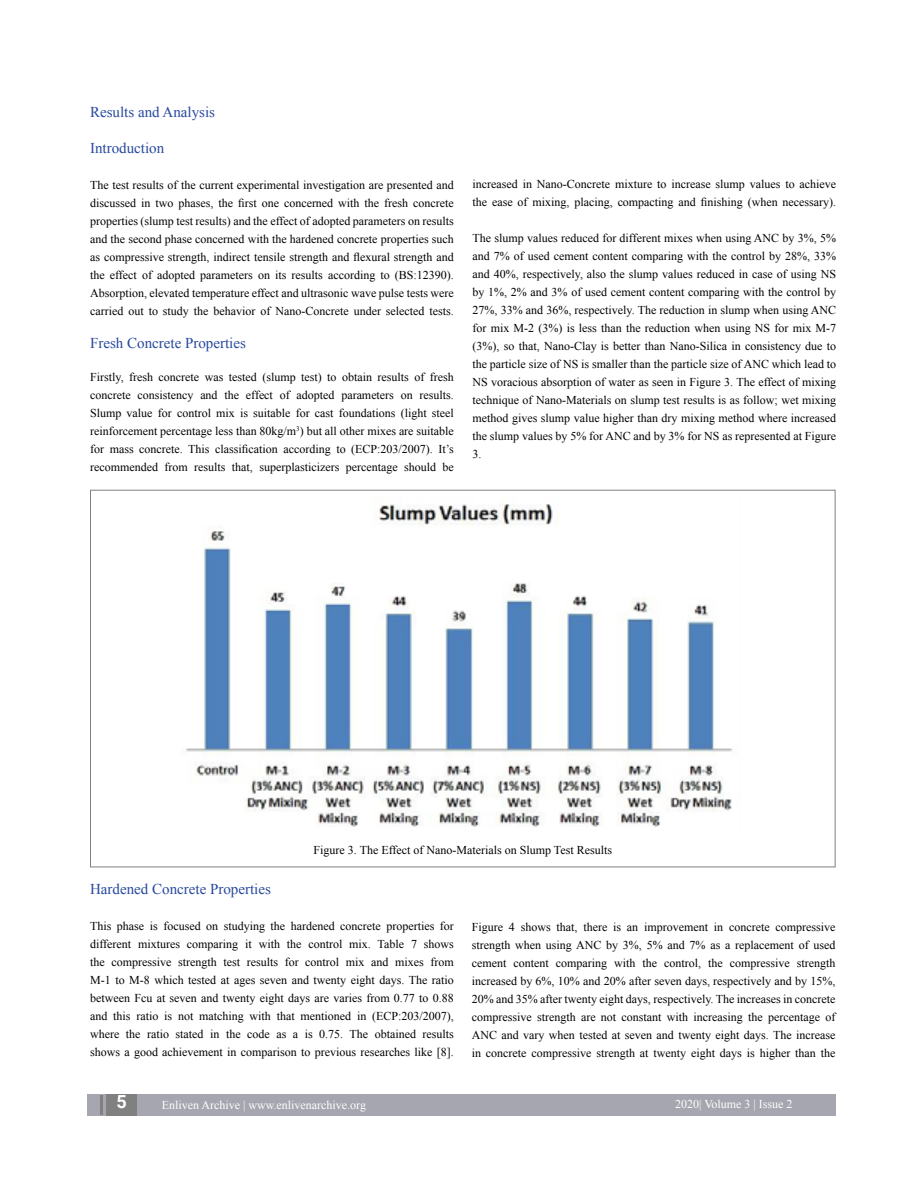
<style>
.page{position:relative;width:918px;height:1185px;background:#fff}
.page>*{position:absolute;margin:0;border:0;box-sizing:border-box;transform-origin:0 0}
.t1{font:700 18px "Roboto";color:#fff}
.t2{font:15px "Times New Roman";color:#27489e}
.t3{font:12px/18px "Times New Roman";color:#000;text-align:justify}
.t4{font:12px "Times New Roman";color:#fff}
</style>
<div class="page">
<div style="left:87px;top:1094px;width:749px;height:22px;background:#a5a6af"></div>
<hr style="left:100px;top:1095px;width:3px;height:20px;background:#808080">
<div style="left:106px;top:1094px;width:31px;height:22px;background:#808080"></div>
<div style="left:90px;top:490px;width:746px;height:377px;background:#fff;border:1px solid #808080"></div>
<img style="left:186px;top:504px;width:547px;height:323px">
<p class="t2" style="left:90px;top:102px;width:127px">Results and Analysis</p>
<p class="t2" style="left:90px;top:138px;width:76px">Introduction</p>
<p class="t3" style="left:90px;top:176px;width:365px">The test results of the current experimental investigation are presented and discussed in two phases, the first one concerned with the fresh concrete properties (slump test results) and the effect of adopted parameters on results and the second phase concerned with the hardened concrete properties such as compressive strength, indirect tensile strength and flexural strength and the effect of adopted parameters on its results according to (BS:12390).<br>Absorption, elevated temperature effect and ultrasonic wave pulse tests were carried out to study the behavior of Nano-Concrete under selected tests.</p>
<p class="t2" style="left:90px;top:333px;width:157px">Fresh Concrete Properties</p>
<p class="t3" style="left:90px;top:368px;width:365px">Firstly, fresh concrete was tested (slump test) to obtain results of fresh concrete consistency and the effect of adopted parameters on results.<br>Slump value for control mix is suitable for cast foundations (light steel reinforcement percentage less than 80kg/m<sup>3</sup>) but all other mixes are suitable for mass concrete. This classification according to (ECP:203/2007). It’s recommended from results that, superplasticizers percentage should be</p>
<p class="t3" style="left:472px;top:175px;width:365px">increased in Nano-Concrete mixture to increase slump values to achieve the ease of mixing, placing, compacting and finishing (when necessary).</p>
<p class="t3" style="left:472px;top:229px;width:365px">The slump values reduced for different mixes when using ANC by 3%, 5% and 7% of used cement content comparing with the control by 28%, 33% and 40%, respectively, also the slump values reduced in case of using NS by 1%, 2% and 3% of used cement content comparing with the control by 27%, 33% and 36%, respectively. The reduction in slump when using ANC for mix M-2 (3%) is less than the reduction when using NS for mix M-7 (3%), so that, Nano-Clay is better than Nano-Silica in consistency due to the particle size of NS is smaller than the particle size of ANC which lead to NS voracious absorption of water as seen in Figure 3. The effect of mixing technique of Nano-Materials on slump test results is as follow; wet mixing method gives slump value higher than dry mixing method where increased the slump values by 5% for ANC and by 3% for NS as represented at Figure 3.</p>
<p class="t3" style="left:314px;top:840px;width:300px">Figure 3. The Effect of Nano-Materials on Slump Test Results</p>
<p class="t2" style="left:90px;top:878px;width:182px">Hardened Concrete Properties</p>
<p class="t3" style="left:90px;top:917px;width:365px">This phase is focused on studying the hardened concrete properties for different mixtures comparing it with the control mix. Table 7 shows the compressive strength test results for control mix and mixes from M-1 to M-8 which tested at ages seven and twenty eight days. The ratio between Fcu at seven and twenty eight days are varies from 0.77 to 0.88 and this ratio is not matching with that mentioned in (ECP:203/2007), where the ratio stated in the code as a is 0.75. The obtained results shows a good achievement in comparison to previous researches like [8].</p>
<p class="t3" style="left:472px;top:918px;width:365px">Figure 4 shows that, there is an improvement in concrete compressive strength when using ANC by 3%, 5% and 7% as a replacement of used cement content comparing with the control, the compressive strength increased by 6%, 10% and 20% after seven days, respectively and by 15%, 20% and 35% after twenty eight days, respectively. The increases in concrete compressive strength are not constant with increasing the percentage of ANC and vary when tested at seven and twenty eight days. The increase in concrete compressive strength at twenty eight days is higher than the</p>
<h1 class="t1" style="left:116px;top:1089px;width:12px">5</h1>
<p class="t4" style="left:162px;top:1096px;width:206px">Enliven Archive | www.enlivenarchive.org</p>
<p class="t4" style="left:675px;top:1096px;width:119px">2020| Volume 3 | Issue 2</p>
</div>
